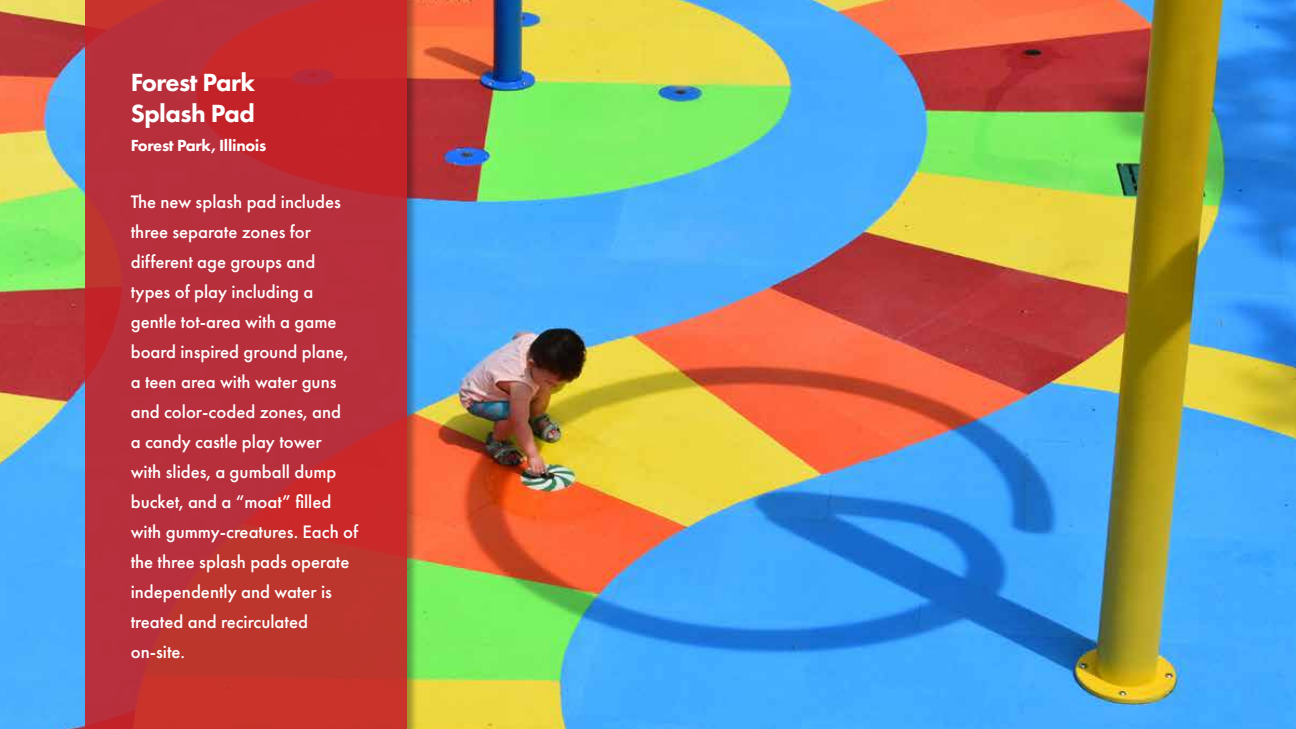
<style>
.page{position:relative;width:1296px;height:729px;background:#fff}
.page>*{position:absolute;margin:0;border:0;box-sizing:border-box;transform-origin:0 0}
.t1{font:800 25.8px/31.5px "Futura PT";letter-spacing:-.02em;color:#fff}
.t2{font:500 18.75px/30px "Futura PT";color:#fff}
.t3{font:800 16.65px "Futura PT";letter-spacing:-.02em;color:#fff}
</style>
<div class="page">
<img style="left:0;top:0;width:1296px;height:729px">
<div style="left:85px;top:0;width:333px;height:729px;background:#000;opacity:.36"></div>
<svg style="left:86px;top:0;width:321px;height:729px;fill:#b82f3c"></svg>
<h1 class="t1" style="left:131px;top:66px;width:126px">Forest Park<br>Splash Pad</h1>
<p class="t3" style="left:131px;top:135px;width:137px">Forest Park, Illinois</p>
<p class="t2" style="left:131px;top:187px;width:229px">The new splash pad includes three separate zones for different age groups and types of play including a gentle tot-area with a game board inspired ground plane, a teen area with water guns and color-coded zones, and<br>a candy castle play tower<br>with slides, a gumball dump bucket, and a “moat” filled with gummy-creatures. Each of the three splash pads operate independently and water is treated and recirculated on-site.</p>
</div>
